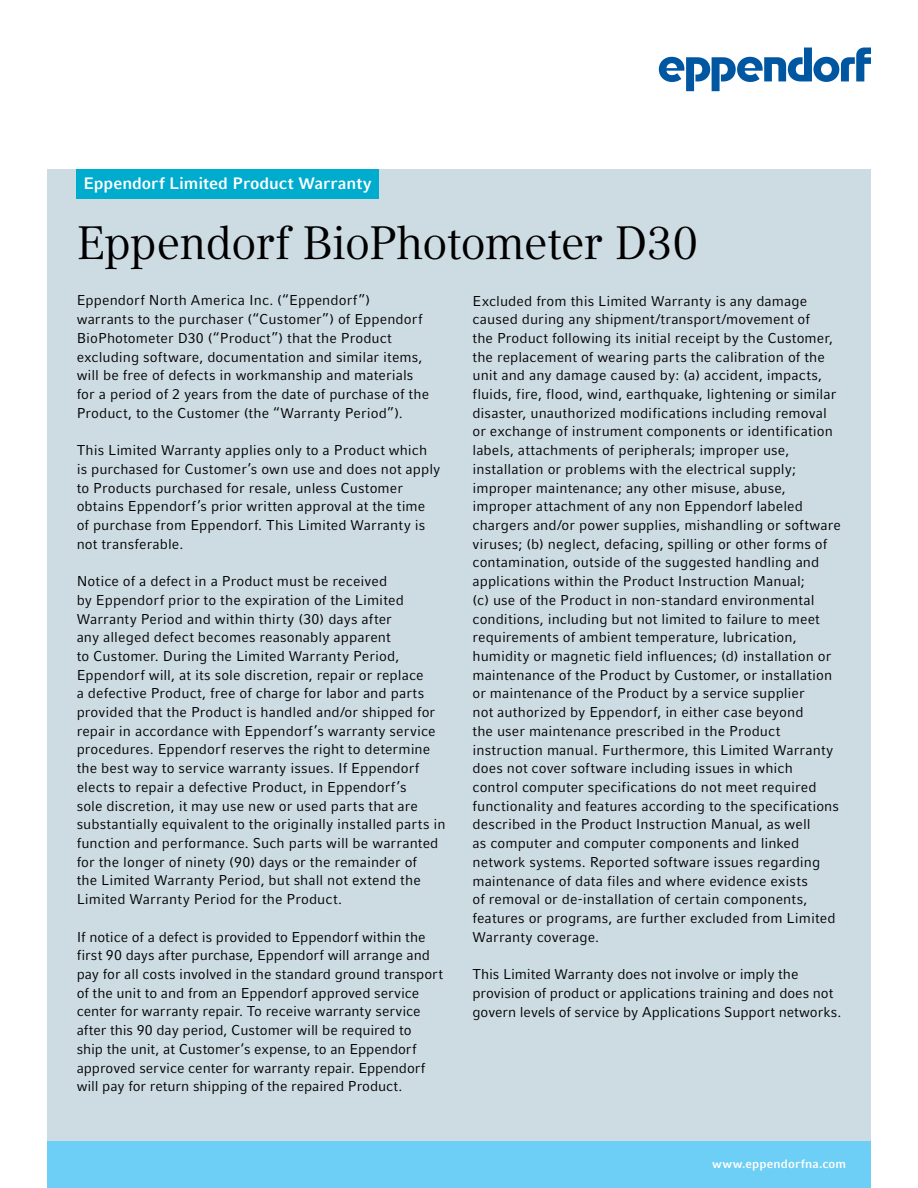
<style>
.page{position:relative;width:918px;height:1188px;background:#fff}
.page>*{position:absolute;margin:0;border:0;box-sizing:border-box;transform-origin:0 0}
.t1{font:46.5px "Compatil Textfor Eppendorf";letter-spacing:-.02em;color:#000}
.t2{font:700 16.5px "Compatil Factfor Eppendorf";color:#fff}
.t3{font:14.25px/18.8px "Compatil Factfor Eppendorf";letter-spacing:.005em;color:#000}
.t4{font:700 12px "Compatil Factfor Eppendorf";letter-spacing:.015em;color:#fff}
</style>
<div class="page">
<div style="left:36px;top:170px;width:851px;height:981px;background:#cddbe3"></div>
<div style="left:47px;top:1141px;width:824px;height:47px;background:#6dcff6"></div>
<svg style="left:659px;top:48px;width:212px;height:43px"></svg>
<div style="left:0;top:0;width:47px;height:1188px;background:#fff"></div>
<div style="left:871px;top:0;width:47px;height:1188px;background:#fff"></div>
<div style="left:77px;top:170px;width:302px;height:29px;background:#00accd"></div>
<p class="t2" style="left:83px;top:173px;width:290px">Eppendorf Limited Product Warranty</p>
<h1 class="t1" style="left:77px;top:216px;width:623px">Eppendorf BioPhotometer D30</h1>
<p class="t3" style="left:77px;top:291px;width:354px">Eppendorf North America Inc. (“Eppendorf”) warrants to the purchaser (“Customer”) of Eppendorf BioPhotometer D30 (“Product”) that the Product excluding software, documentation and similar items, will be free of defects in workmanship and materials for a period of 2 years from the date of purchase of the Product, to the Customer (the “Warranty Period”).</p>
<p class="t3" style="left:77px;top:441px;width:365px">This Limited Warranty applies only to a Product which is purchased for Customer’s own use and does not apply to Products purchased for resale, unless Customer obtains Eppendorf’s prior written approval at the time of purchase from Eppendorf. This Limited Warranty is not transferable.</p>
<p class="t3" style="left:77px;top:572px;width:370px">Notice of a defect in a Product must be received<br>by Eppendorf prior to the expiration of the Limited Warranty Period and within thirty (30) days after<br>any alleged defect becomes reasonably apparent<br>to Customer. During the Limited Warranty Period, Eppendorf will, at its sole discretion, repair or replace<br>a defective Product, free of charge for labor and parts provided that the Product is handled and/or shipped for repair in accordance with Eppendorf’s warranty service procedures. Eppendorf reserves the right to determine the best way to service warranty issues. If Eppendorf elects to repair a defective Product, in Eppendorf’s<br>sole discretion, it may use new or used parts that are substantially equivalent to the originally installed parts in function and performance. Such parts will be warranted for the longer of ninety (90) days or the remainder of<br>the Limited Warranty Period, but shall not extend the Limited Warranty Period for the Product.</p>
<p class="t3" style="left:77px;top:927px;width:368px">If notice of a defect is provided to Eppendorf within the first 90 days after purchase, Eppendorf will arrange and pay for all costs involved in the standard ground transport of the unit to and from an Eppendorf approved service center for warranty repair. To receive warranty service after this 90 day period, Customer will be required to<br>ship the unit, at Customer‘s expense, to an Eppendorf approved service center for warranty repair. Eppendorf will pay for return shipping of the repaired Product.</p>
<p class="t3" style="left:473px;top:291px;width:370px">Excluded from this Limited Warranty is any damage caused during any shipment/transport/movement of<br>the Product following its initial receipt by the Customer, the replacement of wearing parts the calibration of the unit and any damage caused by: (a) accident, impacts, fluids, fire, flood, wind, earthquake, lightening or similar disaster, unauthorized modifications including removal or exchange of instrument components or identification labels, attachments of peripherals; improper use, installation or problems with the electrical supply; improper maintenance; any other misuse, abuse, improper attachment of any non Eppendorf labeled chargers and/or power supplies, mishandling or software viruses; (b) neglect, defacing, spilling or other forms of contamination, outside of the suggested handling and applications within the Product Instruction Manual;<br>(c) use of the Product in non-standard environmental conditions, including but not limited to failure to meet requirements of ambient temperature, lubrication, humidity or magnetic field influences; (d) installation or maintenance of the Product by Customer, or installation or maintenance of the Product by a service supplier<br>not authorized by Eppendorf, in either case beyond<br>the user maintenance prescribed in the Product instruction manual. Furthermore, this Limited Warranty does not cover software including issues in which control computer specifications do not meet required functionality and features according to the specifications described in the Product Instruction Manual, as well<br>as computer and computer components and linked network systems. Reported software issues regarding maintenance of data files and where evidence exists<br>of removal or de-installation of certain components, features or programs, are further excluded from Limited Warranty coverage.</p>
<p class="t3" style="left:473px;top:965px;width:370px">This Limited Warranty does not involve or imply the provision of product or applications training and does not govern levels of service by Applications Support networks.</p>
<p class="t4" style="left:712px;top:1157px;width:136px">www.eppendorfna.com</p>
</div>
